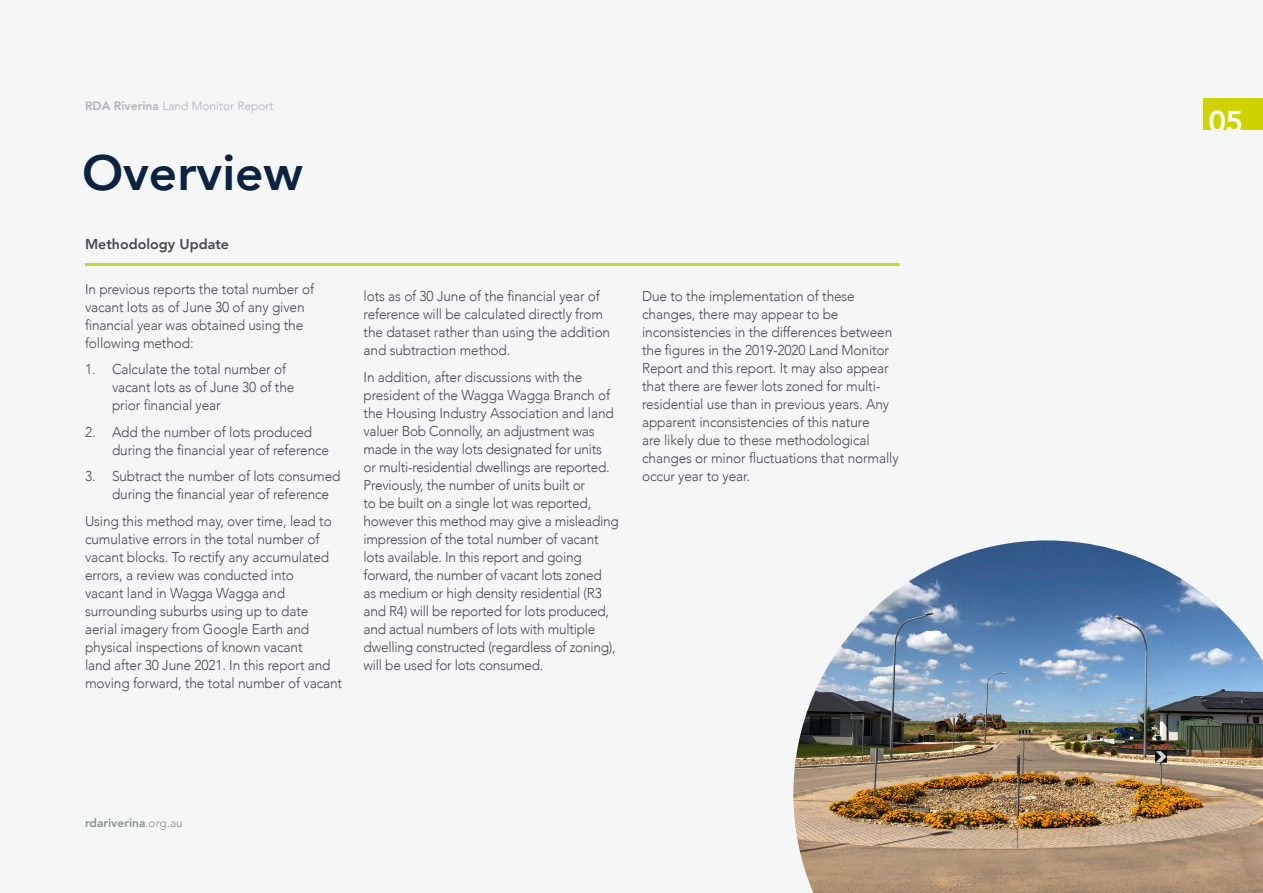
<style>
.page{position:relative;width:1263px;height:893px;background:#f5f6f6}
.page>*{position:absolute;margin:0;border:0;box-sizing:border-box;transform-origin:0 0}
.t1{font:800 49.5px "Avenir";color:#0b2240}
.t2{font:800 30px "Avenir";color:#fff}
.t3{font:300 14.25px/18px "Avenir";letter-spacing:-.01em;color:#474a4e;scale:.96 1}
.t4{font:800 14.25px "Avenir";color:#474a4e}
.t5{font:300 12px "Avenir";color:#afb4b6}
.t6{font:800 12px "Avenir";color:#8a9297}
.s1{font-weight:800}
.s2{font-weight:300}
</style>
<div class="page">
<div style="left:1203px;top:98px;width:60px;height:32px;background:#cfd400"></div>
<hr style="left:85px;top:263px;width:814px;height:3px;background:#c1d72f">
<img style="left:793px;top:540px;width:470px;height:353px">
<p class="t5" style="left:85px;top:99px;width:190px"><span class="s1">RDA Riverina</span> Land Monitor Report</p>
<p class="t1" style="left:82px;top:134px;width:222px">Overview</p>
<p class="t4" style="left:85px;top:233px;width:146px">Methodology Update</p>
<p class="t3" style="left:85px;top:280px;width:240px">In previous reports the total number of vacant lots as of June 30 of any given financial year was obtained using the following method:</p>
<p class="t3" style="left:112px;top:360px;width:192px;text-indent:-27px">1. Calculate the total number of vacant lots as of June 30 of the prior financial year</p>
<p class="t3" style="left:112px;top:423px;width:228px;text-indent:-27px">2. Add the number of lots produced during the financial year of reference</p>
<p class="t3" style="left:112px;top:467px;width:239px;text-indent:-27px">3. Subtract the number of lots consumed during the financial year of reference</p>
<p class="t3" style="left:85px;top:512px;width:269px">Using this method may, over time, lead to cumulative errors in the total number of vacant blocks. To rectify any accumulated errors, a review was conducted into<br>vacant land in Wagga Wagga and surrounding suburbs using up to date aerial imagery from Google Earth and physical inspections of known vacant<br>land after 30 June 2021. In this report and moving forward, the total number of vacant</p>
<p class="t3" style="left:364px;top:287px;width:258px">lots as of 30 June of the financial year of reference will be calculated directly from the dataset rather than using the addition and subtraction method.</p>
<p class="t3" style="left:364px;top:368px;width:267px">In addition, after discussions with the president of the Wagga Wagga Branch of the Housing Industry Association and land valuer Bob Connolly, an adjustment was made in the way lots designated for units<br>or multi-residential dwellings are reported.<br>Previously, the number of units built or<br>to be built on a single lot was reported, however this method may give a misleading impression of the total number of vacant lots available. In this report and going forward, the number of vacant lots zoned<br>as medium or high density residential (R3 and R4) will be reported for lots produced, and actual numbers of lots with multiple dwelling constructed (regardless of zoning), will be used for lots consumed.</p>
<p class="t3" style="left:642px;top:287px;width:269px">Due to the implementation of these changes, there may appear to be inconsistencies in the differences between the figures in the 2019-2020 Land Monitor Report and this report. It may also appear that there are fewer lots zoned for multi&shy;residential use than in previous years. Any apparent inconsistencies of this nature<br>are likely due to these methodological changes or minor fluctuations that normally occur year to year.</p>
<p class="t6" style="left:85px;top:814px;width:99px">rdariverina<span class="s2">.org.au</span></p>
<h2 class="t2" style="left:1208px;top:98px;width:36px">05</h2>
</div>
